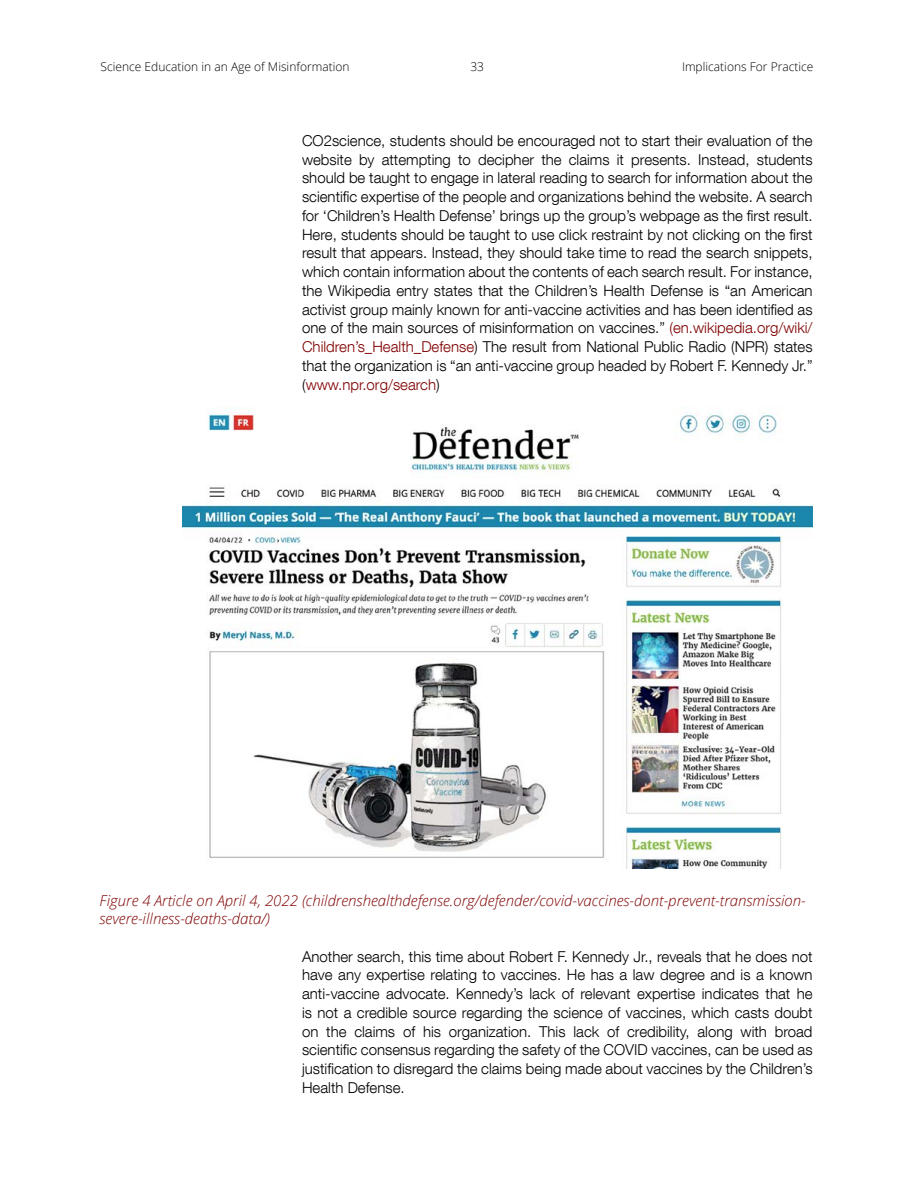
<style>
.page{position:relative;width:919px;height:1187px;background:#fff}
.page>*{position:absolute;margin:0;border:0;box-sizing:border-box;transform-origin:0 0}
.t1{font:300 15px/18.8px "Helvetica Neue LT Com";color:#000;text-align:justify}
.t2{font:italic 300 15px/18.8px "Open Sans";color:#800000}
.t3{font:300 12px "Open Sans";color:#000}
.s1{color:#800000}
</style>
<div class="page">
<img style="left:182px;top:406px;width:630px;height:462px">
<p class="t3" style="left:101px;top:58px;width:250px">Science Education in an Age of Misinformation</p>
<p class="t3" style="left:470px;top:58px;width:15px">33</p>
<p class="t3" style="left:682px;top:58px;width:133px">Implications For Practice</p>
<p class="t1" style="left:302px;top:131px;width:512px">CO2science, students should be encouraged not to start their evaluation of the website by attempting to decipher the claims it presents. Instead, students should be taught to engage in lateral reading to search for information about the scientific expertise of the people and organizations behind the website. A search for ‘Children’s Health Defense’ brings up the group’s webpage as the first result.<br>Here, students should be taught to use click restraint by not clicking on the first result that appears. Instead, they should take time to read the search snippets, which contain information about the contents of each search result. For instance, the Wikipedia entry states that the Children’s Health Defense is “an American activist group mainly known for anti-vaccine activities and has been identified as one of the main sources of misinformation on vaccines.” <span class="s1">(en.wikipedia.org/wiki/ Children’s_Health_Defense</span>) The result from National Public Radio (NPR) states that the organization is “an anti-vaccine group headed by Robert F. Kennedy Jr.” (<span class="s1">www.npr.org/search</span>)</p>
<p class="t2" style="left:99px;top:890px;width:707px">Figure 4 Article on April 4, 2022 (childrenshealthdefense.org/defender/covid-vaccines-dont-prevent-transmission&shy;severe-illness-deaths-data/)</p>
<p class="t1" style="left:302px;top:946px;width:512px">Another search, this time about Robert F. Kennedy Jr., reveals that he does not have any expertise relating to vaccines. He has a law degree and is a known anti-vaccine advocate. Kennedy’s lack of relevant expertise indicates that he is not a credible source regarding the science of vaccines, which casts doubt on the claims of his organization. This lack of credibility, along with broad scientific consensus regarding the safety of the COVID vaccines, can be used as justification to disregard the claims being made about vaccines by the Children’s Health Defense.</p>
</div>
